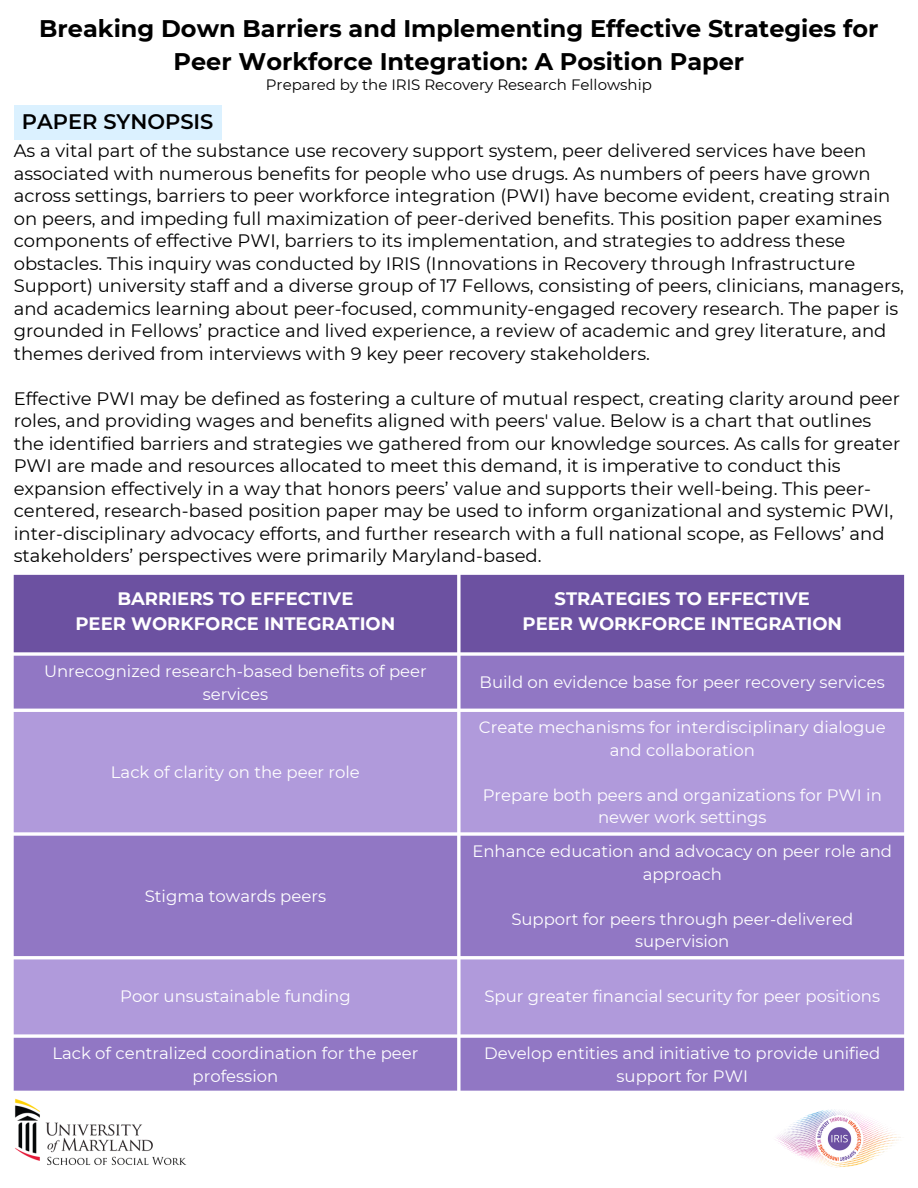
<style>
.page{position:relative;width:918px;height:1188px;background:#fff}
.page>*{position:absolute;margin:0;border:0;box-sizing:border-box;transform-origin:0 0}
.t1{font:700 24px/32.7px "Montserrat";color:#000;text-align:center}
.t2{font:600 21px "Montserrat";color:#000}
.t3{font:18px/22.5px "Montserrat";color:#000}
.t4{font:700 18px "Montserrat";color:#fff}
.t5{font:16.5px/22.5px "Montserrat";color:#fff;text-align:center}
.t6{font:15px "Montserrat";color:#000}
</style>
<div class="page">
<img style="left:776px;top:1047px;width:129px;height:121px">
<img style="left:13px;top:1083px;width:174px;height:83px">
<div style="left:14px;top:575px;width:890px;height:77px;background:#6c51a1"></div>
<svg style="left:14px;top:656px;width:890px;height:435px;background:#9880c8"></svg>
<svg style="left:14px;top:712px;width:890px;height:322px;background:#a68fd3"></svg>
<div style="left:14px;top:105px;width:208px;height:34px;background:#dbf1ff"></div>
<p class="t1" style="left:39px;top:12px;width:841px">Breaking Down Barriers and Implementing Effective Strategies for<br>Peer Workforce Integration: A Position Paper</p>
<p class="t6" style="left:266px;top:75px;width:388px">Prepared by the IRIS Recovery Research Fellowship</p>
<p class="t2" style="left:22px;top:109px;width:193px">PAPER SYNOPSIS</p>
<h2 class="t3" style="left:14px;top:140px;width:892px">As a vital part of the substance use recovery support system, peer delivered services have been associated with numerous benefits for people who use drugs. As numbers of peers have grown across settings, barriers to peer workforce integration (PWI) have become evident, creating strain on peers, and impeding full maximization of peer-derived benefits. This position paper examines components of effective PWI, barriers to its implementation, and strategies to address these obstacles. This inquiry was conducted by IRIS (Innovations in Recovery through Infrastructure Support) university staff and a diverse group of 17 Fellows, consisting of peers, clinicians, managers, and academics learning about peer-focused, community-engaged recovery research. The paper is grounded in Fellows’ practice and lived experience, a review of academic and grey literature, and themes derived from interviews with 9 key peer recovery stakeholders.</h2>
<h3 class="t3" style="left:14px;top:387px;width:888px">Effective PWI may be defined as fostering a culture of mutual respect, creating clarity around peer roles, and providing wages and benefits aligned with peers' value. Below is a chart that outlines the identified barriers and strategies we gathered from our knowledge sources. As calls for greater PWI are made and resources allocated to meet this demand, it is imperative to conduct this expansion effectively in a way that honors peers’ value and supports their well-being. This peer&shy;centered, research-based position paper may be used to inform organizational and systemic PWI, inter-disciplinary advocacy efforts, and further research with a full national scope, as Fellows’ and stakeholders’ perspectives were primarily Maryland-based.</h3>
<h3 class="t4" style="left:117px;top:588px;width:238px">BARRIERS TO EFFECTIVE</h3>
<p class="t4" style="left:75px;top:613px;width:321px">PEER WORKFORCE INTEGRATION</p>
<p class="t4" style="left:555px;top:588px;width:257px">STRATEGIES TO EFFECTIVE</p>
<p class="t4" style="left:523px;top:613px;width:321px">PEER WORKFORCE INTEGRATION</p>
<p class="t5" style="left:44px;top:660px;width:384px">Unrecognized research-based benefits of peer services</p>
<p class="t5" style="left:480px;top:671px;width:407px">Build on evidence base for peer recovery services</p>
<p class="t5" style="left:111px;top:761px;width:250px">Lack of clarity on the peer role</p>
<p class="t5" style="left:145px;top:885px;width:183px">Stigma towards peers</p>
<p class="t5" style="left:479px;top:716px;width:408px">Create mechanisms for interdisciplinary dialogue and collaboration</p>
<p class="t5" style="left:483px;top:784px;width:401px">Prepare both peers and organizations for PWI in newer work settings</p>
<p class="t5" style="left:472px;top:840px;width:421px">Enhance education and advocacy on peer role and approach</p>
<p class="t5" style="left:511px;top:907px;width:343px">Support for peers through peer-delivered supervision</p>
<p class="t5" style="left:120px;top:985px;width:232px">Poor unsustainable funding</p>
<p class="t5" style="left:484px;top:985px;width:397px">Spur greater financial security for peer positions</p>
<p class="t5" style="left:52px;top:1042px;width:368px">Lack of centralized coordination for the peer profession</p>
<p class="t5" style="left:484px;top:1042px;width:398px">Develop entities and initiative to provide unified support for PWI</p>
</div>
